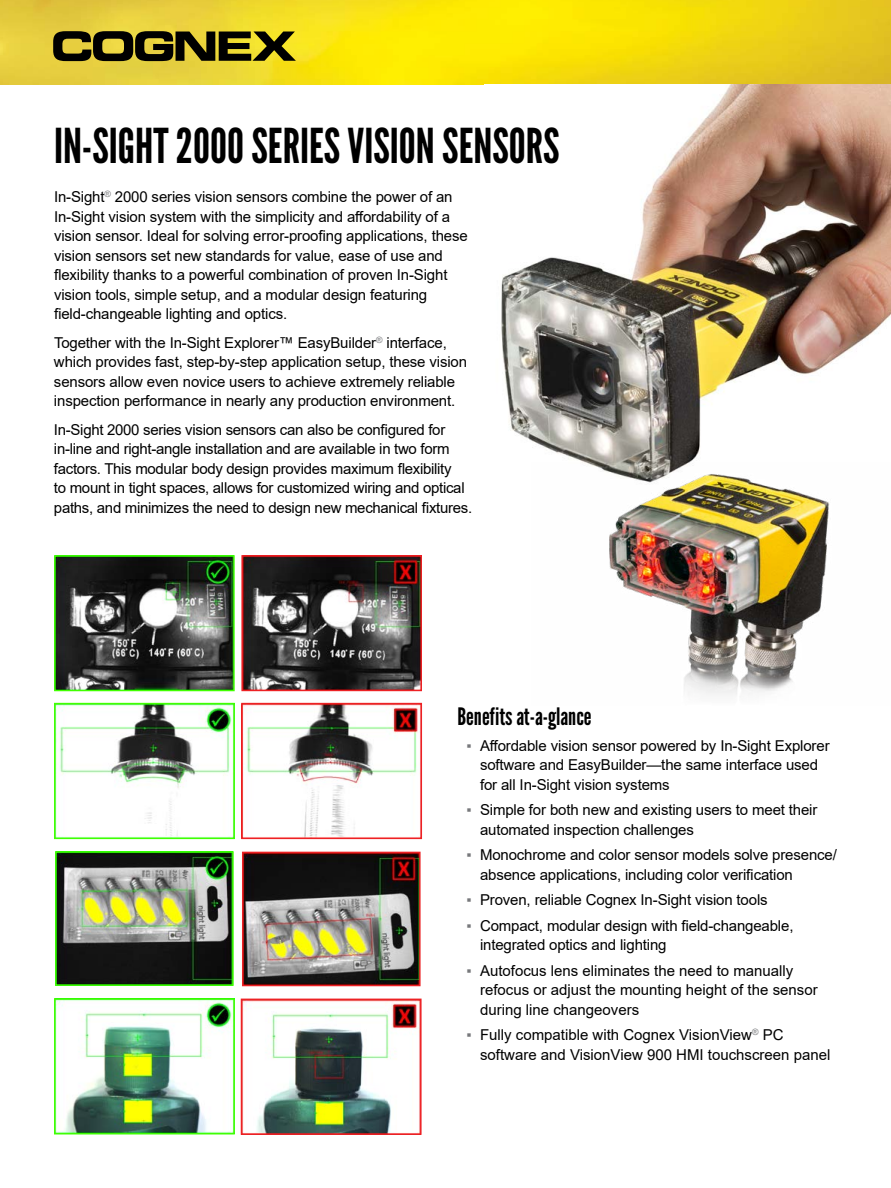
<style>
.page{position:relative;width:891px;height:1188px;background:#fff}
.page>*{position:absolute;margin:0;border:0;box-sizing:border-box;transform-origin:0 0}
.t1{font:48px "League Gothic";color:#000}
.t2{font:24px "League Gothic";color:#000}
.t3{font:15px/19.5px "Arial";letter-spacing:-.01em;color:#000}
.s1{color:#77787b}
</style>
<div class="page">
<img style="left:0;top:0;width:891px;height:84px">
<svg style="left:53px;top:31px;width:243px;height:30px;background:#5a5215"></svg>
<img style="left:501px;top:84px;width:390px;height:378px">
<img style="left:56px;top:557px;width:177px;height:132px">
<div style="left:54px;top:555px;width:181px;height:136px;border:1px solid #41ff00"></div>
<img style="left:243px;top:557px;width:177px;height:132px">
<div style="left:241px;top:555px;width:181px;height:136px;border:1px solid #ed2124"></div>
<img style="left:56px;top:705px;width:177px;height:132px">
<div style="left:54px;top:703px;width:181px;height:136px;border:1px solid #41ff00"></div>
<img style="left:243px;top:705px;width:177px;height:132px">
<div style="left:241px;top:703px;width:181px;height:136px;border:1px solid #ed2124"></div>
<img style="left:244px;top:854px;width:175px;height:130px">
<div style="left:242px;top:852px;width:179px;height:134px;border:1px solid #ed2124"></div>
<img style="left:57px;top:853px;width:175px;height:131px">
<div style="left:55px;top:851px;width:179px;height:135px;border:1px solid #41ff00"></div>
<img style="left:243px;top:1001px;width:177px;height:132px">
<div style="left:241px;top:999px;width:181px;height:136px;border:1px solid #ed2124"></div>
<img style="left:56px;top:1000px;width:177px;height:132px">
<div style="left:54px;top:998px;width:181px;height:136px;border:1px solid #41ff00"></div>
<img style="left:582px;top:462px;width:248px;height:233px">
<h1 class="t1" style="left:54px;top:117px;width:507px">IN-SIGHT 2000 SERIES VISION SENSORS</h1>
<p class="t3" style="left:54px;top:187px;width:415px">In-Sight<sup>®</sup> 2000 series vision sensors combine the power of an In-Sight vision system with the simplicity and affordability of a vision sensor. Ideal for solving error-proofing applications, these vision sensors set new standards for value, ease of use and flexibility thanks to a powerful combination of proven In-Sight vision tools, simple setup, and a modular design featuring field-changeable lighting and optics.</p>
<p class="t3" style="left:54px;top:332px;width:415px">Together with the In-Sight Explorer™ EasyBuilder<sup>®</sup> interface, which provides fast, step-by-step application setup, these vision sensors allow even novice users to achieve extremely reliable inspection performance in nearly any production environment.</p>
<p class="t3" style="left:54px;top:419px;width:420px">In-Sight 2000 series vision sensors can also be configured for in-line and right-angle installation and are available in two form factors. This modular body design provides maximum flexibility<br>to mount in tight spaces, allows for customized wiring and optical paths, and minimizes the need to design new mechanical fixtures.</p>
<h2 class="t2" style="left:458px;top:702px;width:136px">Benefits at-a-glance</h2>
<p class="t3" style="left:480px;top:735px;width:351px;text-indent:-14px"><span class="s1">▪</span> Affordable vision sensor powered by In-Sight Explorer software and EasyBuilder—the same interface used for all In-Sight vision systems</p>
<p class="t3" style="left:480px;top:800px;width:339px;text-indent:-14px"><span class="s1">▪</span> Simple for both new and existing users to meet their automated inspection challenges</p>
<p class="t3" style="left:480px;top:845px;width:358px;text-indent:-14px"><span class="s1">▪</span> Monochrome and color sensor models solve presence/ absence applications, including color verification</p>
<p class="t3" style="left:467px;top:890px;width:303px"><span class="s1">▪</span> Proven, reliable Cognex In-Sight vision tools</p>
<p class="t3" style="left:480px;top:915px;width:315px;text-indent:-14px"><span class="s1">▪</span> Compact, modular design with field-changeable, integrated optics and lighting</p>
<p class="t3" style="left:480px;top:960px;width:339px;text-indent:-14px"><span class="s1">▪</span> Autofocus lens eliminates the need to manually refocus or adjust the mounting height of the sensor during line changeovers</p>
<p class="t3" style="left:480px;top:1025px;width:352px;text-indent:-13px"><span class="s1">▪</span> Fully compatible with Cognex VisionView<sup>®</sup> PC software and VisionView 900 HMI touchscreen panel</p>
</div>
